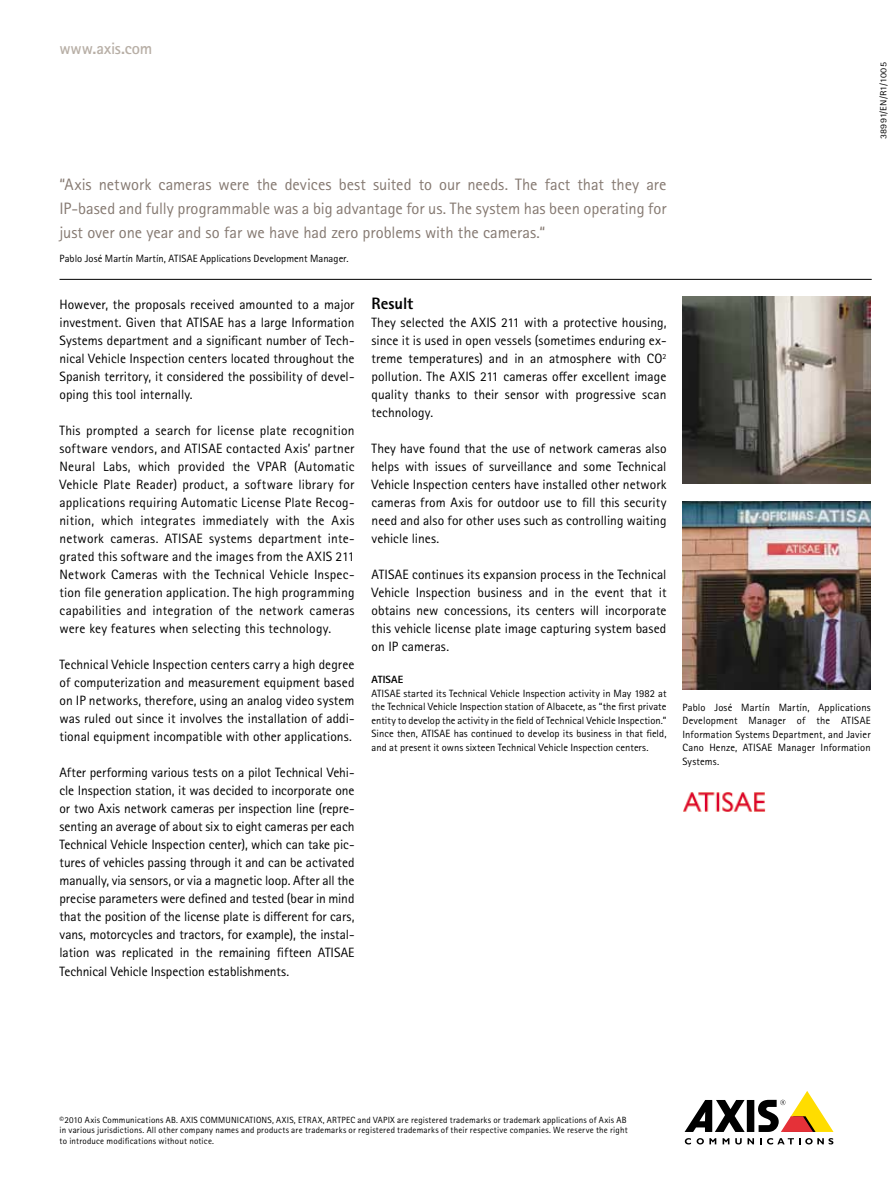
<style>
.page{position:relative;width:893px;height:1191px;background:#fff}
.page>*{position:absolute;margin:0;border:0;box-sizing:border-box;transform-origin:0 0}
.t1{font:16.5px/24px "Rotis Sans Serif Pro";letter-spacing:-.005em;color:#857971;text-align:justify}
.t2{font:700 16.5px "Rotis Sans Serif Pro";letter-spacing:-.01em;color:#b8afa6}
.t3{font:800 16.5px "Rotis Sans Serif Pro";color:#000}
.t4{font:13.5px/18px "Rotis Sans Serif Pro";letter-spacing:.005em;color:#000;text-align:justify}
.t5{font:10.5px/13.5px "Rotis Sans Serif Pro";letter-spacing:.005em;color:#000;text-align:justify}
.t6{font:800 10.5px "Rotis Sans Serif Pro";letter-spacing:.02em;color:#000}
.t7{font:9px/10.8px "Rotis Sans Serif Pro";letter-spacing:.02em;color:#000;text-align:justify}
.t8{font:9px "Rotis Sans Serif Pro";letter-spacing:.02em;color:#000;scale:1.12 1}
</style>
<div class="page">
<div style="left:747px;top:1100px;width:7px;height:32px;background:#000"></div>
<svg style="left:685px;top:1100px;width:60px;height:32px"></svg>
<svg style="left:758px;top:1091px;width:75px;height:41px"></svg>
<svg style="left:685px;top:1138px;width:6px;height:6px"></svg>
<svg style="left:697px;top:1138px;width:19px;height:6px"></svg>
<svg style="left:723px;top:1138px;width:6px;height:6px"></svg>
<svg style="left:735px;top:1138px;width:19px;height:6px"></svg>
<svg style="left:760px;top:1138px;width:73px;height:6px"></svg>
<hr style="left:60px;top:279px;width:812px;height:1px;background:#000">
<img style="left:682px;top:296px;width:189px;height:188px">
<img style="left:683px;top:792px;width:82px;height:20px">
<img style="left:682px;top:501px;width:189px;height:188px">
<p class="t2" style="left:60px;top:38px;width:94px">www.axis.com</p>
<p class="t1" style="left:60px;top:172px;width:608px">“Axis network cameras were the devices best suited to our needs. The fact that they are IP-based and fully programmable was a big advantage for us. The system has been operating for just over one year and so far we have had zero problems with the cameras.“</p>
<p class="t5" style="left:60px;top:252px;width:290px">Pablo José Martín Martín, ATISAE Applications Development Manager.</p>
<p class="t4" style="left:60px;top:296px;width:296px">However, the proposals received amounted to a major investment. Given that ATISAE has a large Information Systems department and a significant number of Tech&shy;nical Vehicle Inspection centers located throughout the Spanish territory, it considered the possibility of devel&shy;oping this tool internally.</p>
<p class="t4" style="left:60px;top:422px;width:296px">This prompted a search for license plate recognition software vendors, and ATISAE contacted Axis’ partner Neural Labs, which provided the VPAR (Automatic Vehicle Plate Reader) product, a software library for applications requiring Automatic License Plate Recog&shy;nition, which integrates immediately with the Axis network cameras. ATISAE systems department inte&shy;grated this software and the images from the AXIS 211<br>Network Cameras with the Technical Vehicle Inspec&shy;tion file generation application. The high programming capabilities and integration of the network cameras were key features when selecting this technology.</p>
<p class="t4" style="left:60px;top:656px;width:296px">Technical Vehicle Inspection centers carry a high degree of computerization and measurement equipment based on IP networks, therefore, using an analog video system was ruled out since it involves the installation of addi&shy;tional equipment incompatible with other applications.</p>
<p class="t4" style="left:60px;top:764px;width:297px">After performing various tests on a pilot Technical Vehi&shy;cle Inspection station, it was decided to incorporate one or two Axis network cameras per inspection line (repre&shy;senting an average of about six to eight cameras per each Technical Vehicle Inspection center), which can take pic&shy;tures of vehicles passing through it and can be activated manually, via sensors, or via a magnetic loop. After all the precise parameters were defined and tested (bear in mind that the position of the license plate is different for cars, vans, motorcycles and tractors, for example), the instal&shy;lation was replicated in the remaining fifteen ATISAE Technical Vehicle Inspection establishments.</p>
<p class="t3" style="left:372px;top:293px;width:43px">Result</p>
<p class="t4" style="left:372px;top:314px;width:296px">They selected the AXIS 211 with a protective housing, since it is used in open vessels (sometimes enduring ex&shy;treme temperatures) and in an atmosphere with CO<sup>2 </sup>pollution. The AXIS 211 cameras offer excellent image quality thanks to their sensor with progressive scan technology.</p>
<p class="t4" style="left:372px;top:440px;width:297px">They have found that the use of network cameras also helps with issues of surveillance and some Technical Vehicle Inspection centers have installed other network cameras from Axis for outdoor use to fill this security need and also for other uses such as controlling waiting vehicle lines.</p>
<p class="t4" style="left:372px;top:566px;width:297px">ATISAE continues its expansion process in the Technical Vehicle Inspection business and in the event that it obtains new concessions, its centers will incorporate this vehicle license plate image capturing system based on IP cameras.</p>
<p class="t6" style="left:372px;top:673px;width:33px">ATISAE</p>
<p class="t5" style="left:372px;top:686px;width:296px">ATISAE started its Technical Vehicle Inspection activity in May 1982 at the Technical Vehicle Inspection station of Albacete, as “the first private entity to develop the activity in the field of Technical Vehicle Inspection.” Since then, ATISAE has continued to develop its business in that field, and at present it owns sixteen Technical Vehicle Inspection centers.</p>
<p class="t8" style="left:878px;top:139px;width:70px;rotate:-90deg">38991/EN/R1/1005</p>
<p class="t5" style="left:682px;top:700px;width:190px">Pablo José Martín Martín, Applications Development Manager of the ATISAE Information Systems Department, and Javier Cano Henze, ATISAE Manager Information Systems.</p>
<p class="t7" style="left:60px;top:1114px;width:570px">©2010 Axis Communications AB. AXIS COMMUNICATIONS, AXIS, ETRAX, ARTPEC and VAPIX are registered trademarks or trademark applications of Axis AB in various jurisdictions. All other company names and products are trademarks or registered trademarks of their respective companies. We reserve the right to introduce modifications without notice.</p>
</div>
